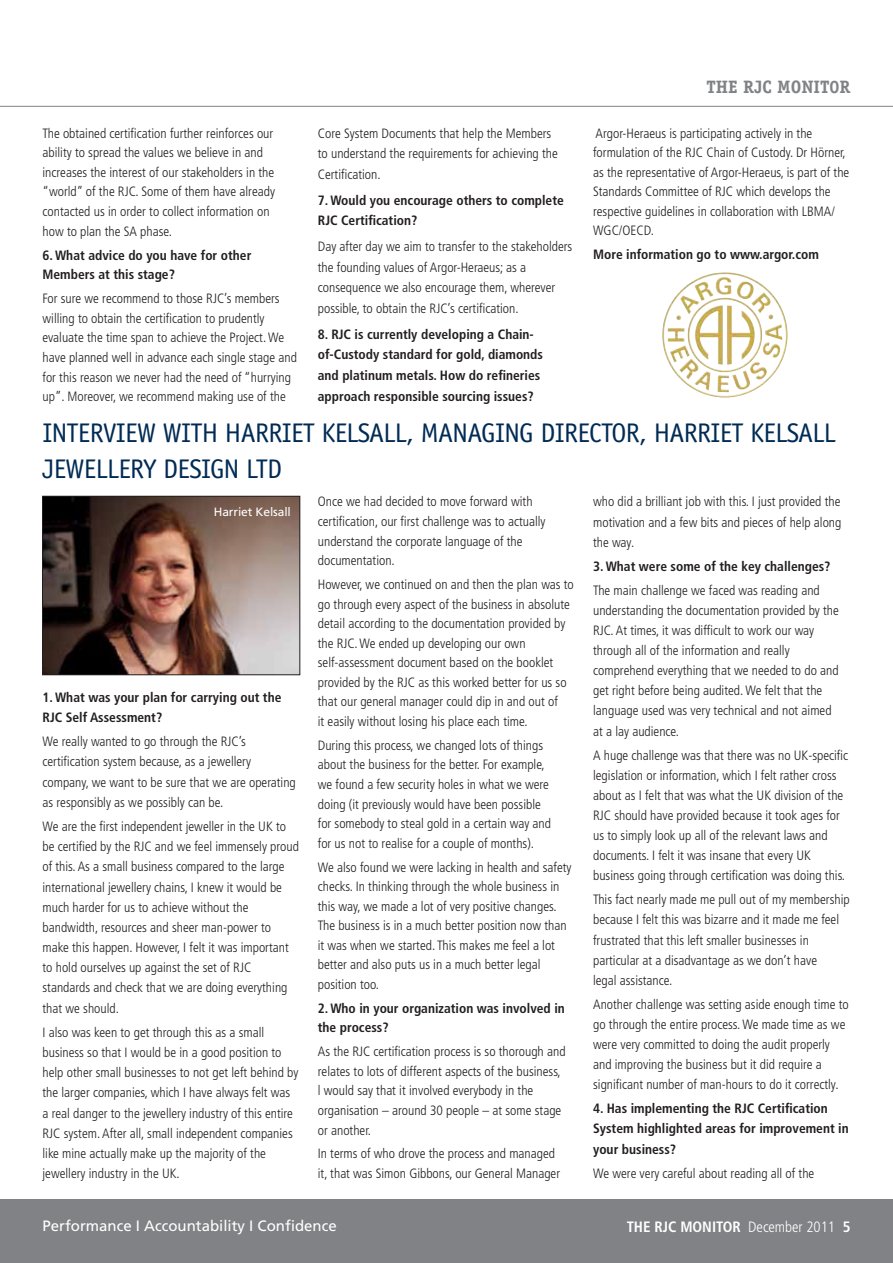
<style>
.page{position:relative;width:893px;height:1263px;background:#fff}
.page>*{position:absolute;margin:0;border:0;box-sizing:border-box;transform-origin:0 0}
.t1{font:27px/36px "Officina Sans";letter-spacing:-.025em;color:#002b54}
.t2{font:700 18px "Officina Serif";color:#808285}
.t3{font:15px "Frutiger";color:#fff}
.t4{font:700 condensed 15px "Frutiger";color:#fff}
.t5{font:300 condensed 13.5px/20.1px "Frutiger";color:#231f20}
.t6{font:700 condensed 13.5px/20.9px "Frutiger";color:#231f20}
.t7{font:12px "Frutiger";letter-spacing:-.01em;color:#fff}
.s1{font-weight:300}
</style>
<div class="page">
<div style="left:0;top:1199px;width:893px;height:64px;background:#808285"></div>
<hr style="left:0;top:106px;width:893px;height:1px;background:#808285">
<img style="left:680px;top:272px;width:46px;height:19px">
<img style="left:44px;top:498px;width:254px;height:175px">
<div style="left:42px;top:496px;width:258px;height:179px;border:1px solid #231f20"></div>
<p class="t5" style="left:43px;top:123px;width:234px;line-height:19.6px">The obtained certification further reinforces our ability to spread the values we believe in and increases the interest of our stakeholders in the “world” of the RJC. Some of them have already contacted us in order to collect information on how to plan the SA phase.</p>
<p class="t6" style="left:43px;top:245px;width:210px;line-height:19.6px">6. What advice do you have for other<br>Members at this stage?</p>
<p class="t5" style="left:43px;top:289px;width:256px;line-height:19.6px">For sure we recommend to those RJC’s members willing to obtain the certification to prudently evaluate the time span to achieve the Project. We have planned well in advance each single stage and for this reason we never had the need of “hurrying up”. Moreover, we recommend making use of the</p>
<p class="t5" style="left:318px;top:123px;width:242px;line-height:20.9px">Core System Documents that help the Members to understand the requirements for achieving the<br>Certification.</p>
<p class="t6" style="left:318px;top:189px;width:248px">7. Would you encourage others to complete<br>RJC Certification?</p>
<p class="t5" style="left:318px;top:236px;width:256px;line-height:20.9px">Day after day we aim to transfer to the stakeholders the founding values of Argor-Heraeus; as a consequence we also encourage them, wherever possible, to obtain the RJC’s certification.</p>
<p class="t6" style="left:318px;top:323px;width:227px">8. RJC is currently developing a Chain&shy;of-Custody standard for gold, diamonds and platinum metals. How do refineries approach responsible sourcing issues?</p>
<h2 class="t2" style="left:706px;top:75px;width:146px">THE RJC MONIT0R</h2>
<p class="t5" style="left:593px;top:123px;width:258px;line-height:19.5px">Argor-Heraeus is participating actively in the formulation of the RJC Chain of Custody. Dr Hörner, as the representative of Argor-Heraeus, is part of the Standards Committee of RJC which develops the respective guidelines in collaboration with LBMA/ WGC/OECD.</p>
<p class="t6" style="left:593px;top:244px;width:227px">More information go to www.argor.com</p>
<h1 class="t1" style="left:43px;top:415px;width:795px">INTERVIEW WITH HARRIET KELSALL, MANAGING DIRECTOR, HARRIET KELSALL<br>JEWELLERY DESIGN LTD</h1>
<p class="t7" style="left:214px;top:505px;width:79px">Harriet Kelsall</p>
<p class="t5" style="left:318px;top:492px;width:229px;line-height:19.5px">Once we had decided to move forward with certification, our first challenge was to actually understand the corporate language of the documentation.</p>
<p class="t5" style="left:318px;top:575px;width:258px;line-height:19.5px">However, we continued on and then the plan was to go through every aspect of the business in absolute detail according to the documentation provided by the RJC. We ended up developing our own self-assessment document based on the booklet provided by the RJC as this worked better for us so that our general manager could dip in and out of<br>it easily without losing his place each time.</p>
<p class="t5" style="left:318px;top:736px;width:235px;line-height:19.5px">During this process, we changed lots of things about the business for the better. For example, we found a few security holes in what we were doing (it previously would have been possible for somebody to steal gold in a certain way and for us not to realise for a couple of months).</p>
<p class="t5" style="left:318px;top:857px;width:255px;line-height:19.6px">We also found we were lacking in health and safety checks. In thinking through the whole business in this way, we made a lot of very positive changes.<br>The business is in a much better position now than it was when we started. This makes me feel a lot better and also puts us in a much better legal position too.</p>
<p class="t6" style="left:318px;top:998px;width:249px;line-height:19.6px">2. Who in your organization was involved in the process?</p>
<p class="t5" style="left:318px;top:1042px;width:249px;line-height:19.6px">As the RJC certification process is so thorough and relates to lots of different aspects of the business, l would say that it involved everybody in the organisation – around 30 people – at some stage or another.</p>
<p class="t5" style="left:318px;top:1144px;width:244px;line-height:19.5px">In terms of who drove the process and managed it, that was Simon Gibbons, our General Manager</p>
<p class="t5" style="left:593px;top:492px;width:250px;text-align:justify">who did a brilliant job with this. I just provided the motivation and a few bits and pieces of help along the way.</p>
<p class="t6" style="left:593px;top:556px;width:239px">3. What were some of the key challenges?</p>
<p class="t5" style="left:593px;top:581px;width:247px">The main challenge we faced was reading and understanding the documentation provided by the RJC. At times, it was difficult to work our way through all of the information and really comprehend everything that we needed to do and get right before being audited. We felt that the language used was very technical and not aimed at a lay audience.</p>
<p class="t5" style="left:593px;top:745px;width:256px">A huge challenge was that there was no UK-specific legislation or information, which I felt rather cross about as I felt that was what the UK division of the RJC should have provided because it took ages for us to simply look up all of the relevant laws and documents. I felt it was insane that every UK business going through certification was doing this.</p>
<p class="t5" style="left:593px;top:890px;width:258px">This fact nearly made me pull out of my membership because I felt this was bizarre and it made me feel frustrated that this left smaller businesses in particular at a disadvantage as we don’t have<br>legal assistance.</p>
<p class="t5" style="left:593px;top:994px;width:257px">Another challenge was setting aside enough time to go through the entire process. We made time as we were very committed to doing the audit properly and improving the business but it did require a significant number of man-hours to do it correctly.</p>
<p class="t6" style="left:593px;top:1099px;width:257px;line-height:20.1px">4. Has implementing the RJC Certification<br>System highlighted areas for improvement in your business?</p>
<p class="t5" style="left:593px;top:1163px;width:223px">We were very careful about reading all of the</p>
<p class="t6" style="left:43px;top:687px;width:240px;line-height:20.1px">1. What was your plan for carrying out the<br>RJC Self Assessment?</p>
<p class="t5" style="left:43px;top:732px;width:255px">We really wanted to go through the RJC’s certification system because, as a jewellery company, we want to be sure that we are operating as responsibly as we possibly can be.</p>
<p class="t5" style="left:43px;top:816px;width:258px">We are the first independent jeweller in the UK to be certified by the RJC and we feel immensely proud of this. As a small business compared to the large international jewellery chains, I knew it would be much harder for us to achieve without the bandwidth, resources and sheer man-power to make this happen. However, I felt it was important to hold ourselves up against the set of RJC standards and check that we are doing everything that we should.</p>
<p class="t5" style="left:43px;top:1022px;width:258px">I also was keen to get through this as a small business so that I would be in a good position to help other small businesses to not get left behind by the larger companies, which I have always felt was a real danger to the jewellery industry of this entire RJC system. After all, small independent companies like mine actually make up the majority of the jewellery industry in the UK.</p>
<p class="t3" style="left:43px;top:1217px;width:296px">Performance I Accountability I Confidence</p>
<p class="t4" style="left:627px;top:1217px;width:225px">The RJC MonitOR <span class="s1">December 2011</span> 5</p>
</div>
